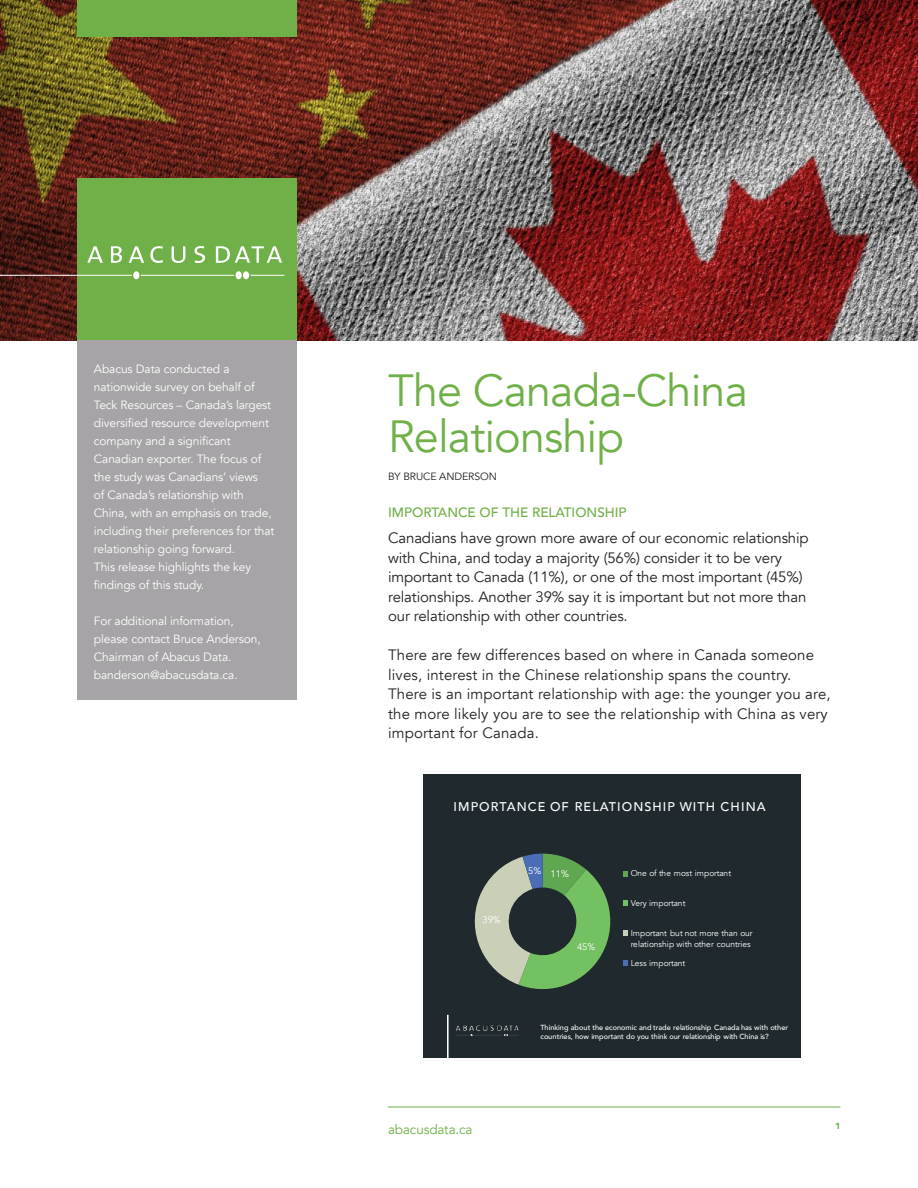
<style>
.page{position:relative;width:918px;height:1188px;background:#fff}
.page>*{position:absolute;margin:0;border:0;box-sizing:border-box;transform-origin:0 0}
.t1{font:45px/46.5px "Avenir";letter-spacing:-.02em;color:#6fb048}
.t2{font:15px/19.5px "Avenir";letter-spacing:-.01em;color:#231f20}
.t3{font:15px/19.5px "Avenir";letter-spacing:.01em;color:#231f20}
.t4{font:500 13.5px "Avenir";color:#6fb048}
.t5{font:13.5px "Avenir";letter-spacing:-.01em;color:#6fb048}
.t6{font:500 12.6px "Avenir";letter-spacing:.09em;color:#fff}
.t7{font:12px/18px "Avenir";letter-spacing:-.01em;color:#fff}
.t8{font:10.5px "Avenir";letter-spacing:-.01em;color:#231f20}
.t9{font:9.45px "Avenir";color:#fff}
.t10{font:900 9px "Avenir";color:#6fb048}
.t11{font:8.4px/11.6px "Avenir";letter-spacing:.005em;color:#fff}
.t12{font:8.4px "Avenir";letter-spacing:-.02em;color:#fff}
.t13{font:500 7.35px/8.9px "Avenir";letter-spacing:-.015em;color:#fff}
</style>
<div class="page">
<hr style="left:388px;top:1107px;width:452px;height:1px;background:#6fb048">
<img style="left:0;top:0;width:918px;height:341px">
<div style="left:78px;top:178px;width:219px;height:163px;background:#6fb048"></div>
<div style="left:78px;top:341px;width:219px;height:359px;background:#a6a4a6"></div>
<div style="left:78px;top:0;width:219px;height:37px;background:#6fb048"></div>
<svg style="left:0;top:275px;width:132px;height:1px"></svg>
<svg style="left:87px;top:246px;width:16px;height:17px"></svg>
<svg style="left:111px;top:246px;width:11px;height:17px"></svg>
<svg style="left:129px;top:246px;width:15px;height:17px"></svg>
<svg style="left:150px;top:246px;width:13px;height:17px"></svg>
<svg style="left:172px;top:246px;width:13px;height:17px"></svg>
<svg style="left:194px;top:246px;width:11px;height:17px"></svg>
<svg style="left:216px;top:246px;width:66px;height:17px"></svg>
<div style="left:133px;top:271px;width:6px;height:8px;background:#fff;border-radius:50%"></div>
<div style="left:236px;top:271px;width:6px;height:8px;background:#fff;border-radius:50%"></div>
<div style="left:243px;top:271px;width:6px;height:8px;background:#fff;border-radius:50%"></div>
<svg style="left:251px;top:275px;width:33px;height:1px"></svg>
<svg style="left:141px;top:275px;width:93px;height:1px"></svg>
<div style="left:423px;top:775px;width:378px;height:283px;background:#202a2e"></div>
<img style="left:455px;top:1025px;width:64px;height:11px">
<hr style="left:447px;top:1015px;width:2px;height:43px;background:#fff">
<svg style="left:474px;top:854px;width:154px;height:135px"></svg>
<p class="t7" style="left:94px;top:360px;width:182px">Abacus Data conducted a nationwide survey on behalf of<br>Teck Resources – Canada’s largest diversified resource development company and a significant<br>Canadian exporter. The focus of the study was Canadians’ views<br>of Canada’s relationship with<br>China, with an emphasis on trade, including their preferences for that relationship going forward.<br>This release highlights the key findings of this study.</p>
<p class="t7" style="left:94px;top:612px;width:168px">For additional information, please contact Bruce Anderson,<br>Chairman of Abacus Data. banderson@abacusdata.ca.</p>
<h1 class="t1" style="left:388px;top:368px;width:361px">The Canada-China<br>Relationship</h1>
<p class="t8" style="left:388px;top:470px;width:110px">BY BRUCE ANDERSON</p>
<p class="t4" style="left:388px;top:500px;width:240px">IMPORTANCE OF THE RELATIONSHIP</p>
<p class="t2" style="left:388px;top:528px;width:422px">Canadians have grown more aware of our economic relationship with China, and today a majority (56%) consider it to be very important to Canada (11%), or one of the most important (45%) relationships. Another 39% say it is important but not more than our relationship with other countries.</p>
<p class="t3" style="left:388px;top:645px;width:444px">There are few differences based on where in Canada someone lives, interest in the Chinese relationship spans the country.<br>There is an important relationship with age: the younger you are, the more likely you are to see the relationship with China as very important for Canada.</p>
<p class="t6" style="left:453px;top:795px;width:314px">IMPORTANCE OF RELATIONSHIP WITH CHINA</p>
<p class="t9" style="left:482px;top:914px;width:20px">39%</p>
<p class="t9" style="left:528px;top:865px;width:15px">5%</p>
<p class="t11" style="left:631px;top:868px;width:102px">One of the most important</p>
<p class="t12" style="left:631px;top:898px;width:56px">Very important</p>
<p class="t11" style="left:631px;top:927px;width:123px">Important but not more than our relationship with other countries</p>
<p class="t11" style="left:631px;top:957px;width:56px">Less important</p>
<p class="t9" style="left:551px;top:868px;width:20px">11%</p>
<p class="t9" style="left:577px;top:941px;width:20px">45%</p>
<p class="t13" style="left:540px;top:1023px;width:249px">Thinking about the economic and trade relationship Canada has with other countries, how important do you think our relationship with China is?</p>
<p class="t5" style="left:388px;top:1122px;width:86px">abacusdata.ca</p>
<p class="t10" style="left:835px;top:1118px;width:7px">1</p>
</div>
